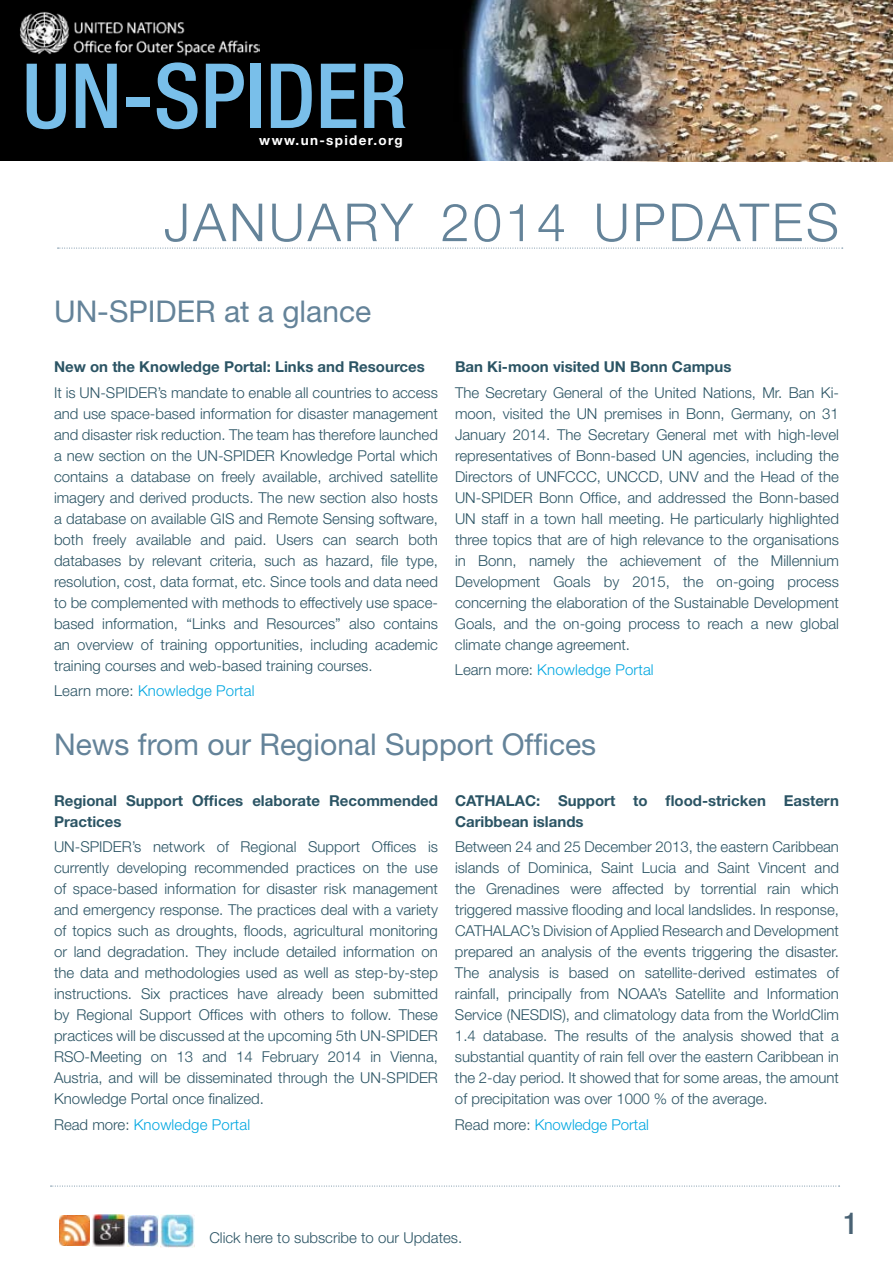
<style>
.page{position:relative;width:893px;height:1263px;background:#fff}
.page>*{position:absolute;margin:0;border:0;box-sizing:border-box;transform-origin:0 0}
.t1{font:500 condensed 90px "Helvetica Neue";color:#79bfea}
.t2{font:300 52.5px "Helvetica Neue";letter-spacing:.055em;color:#648399}
.t3{font:30px "Helvetica Neue";color:#648399}
.t4{font:500 condensed 30px "Helvetica Neue";color:#496274}
.t5{font:300 15px/21px "Helvetica Neue";color:#2b5464;text-align:justify}
.t6{font:700 15px/21px "Helvetica Neue";color:#2b5464}
.t7{font:300 15px "Helvetica Neue";letter-spacing:.01em;color:#00a7e1}
.t8{font:700 13.5px "Helvetica Neue";letter-spacing:.1em;color:#fff}
.s1{color:#2b5464}
</style>
<div class="page">
<svg style="left:51px;top:1186px;width:789px;height:1px"></svg>
<img style="left:60px;top:1215px;width:29px;height:30px">
<img style="left:92px;top:1214px;width:33px;height:32px">
<img style="left:128px;top:1215px;width:31px;height:31px">
<img style="left:161px;top:1214px;width:34px;height:33px">
<div style="left:0;top:0;width:410px;height:161px;background:#000"></div>
<img style="left:410px;top:0;width:185px;height:161px">
<img style="left:595px;top:0;width:298px;height:162px">
<img style="left:19px;top:6px;width:241px;height:53px">
<svg style="left:58px;top:248px;width:785px;height:1px"></svg>
<h1 class="t1" style="left:22px;top:42px;width:387px">UN-SPIDER</h1>
<p class="t8" style="left:259px;top:131px;width:145px">www.un-spider.org</p>
<h2 class="t2" style="left:164px;top:190px;width:677px">January 2014 Updates</h2>
<h3 class="t3" style="left:54px;top:293px;width:319px">UN-SPIDER at a glance</h3>
<p class="t6" style="left:54px;top:356px;width:372px">New on the Knowledge Portal: Links and Resources</p>
<p class="t5" style="left:54px;top:381px;width:85px">It is UN-SPIDER</p>
<p class="t5" style="left:54px;top:381px;width:385px;text-indent:103px">’s mandate to enable all countries to access and use space-based information for disaster management and disaster risk reduction. The team has therefore launched a new section on the UN-SPIDER</p>
<p class="t5" style="left:54px;top:444px;width:385px;text-indent:226px">Knowledge Portal which contains a database on freely available, archived satellite imagery and derived products. The new section also hosts a database on available GIS and Remote Sensing software, both freely available and paid. Users can search both databases by relevant criteria, such as hazard, file type, resolution, cost, data format, etc. Since tools and data need to be complemented with methods to effectively use space&shy;based information, “Links and Resources” also contains an overview of training opportunities, including academic training courses and web-based training courses.</p>
<p class="t7" style="left:54px;top:681px;width:202px"><span class="s1">Learn more:</span> Knowledge Portal</p>
<p class="t6" style="left:455px;top:356px;width:278px">Ban Ki-moon visited UN Bonn Campus</p>
<p class="t5" style="left:455px;top:381px;width:385px">The Secretary General of the United Nations, Mr. Ban Ki&shy;moon, visited the UN premises in Bonn, Germany, on 31<br>January 2014. The Secretary General met with high-level representatives of Bonn-based UN agencies, including the Directors of UNFCCC, UNCCD, UNV and the Head of the UN-SPIDER</p>
<p class="t5" style="left:455px;top:486px;width:386px;text-indent:84px">Bonn Office, and addressed the Bonn-based UN staff in a town hall meeting. He particularly highlighted three topics that are of high relevance to the organisations in Bonn, namely the achievement of the Millennium Development Goals by 2015, the on-going process concerning the elaboration of the Sustainable Development Goals, and the on-going process to reach a new global climate change agreement.</p>
<p class="t7" style="left:455px;top:660px;width:200px"><span class="s1">Learn more:</span> Knowledge Portal</p>
<h3 class="t3" style="left:54px;top:727px;width:544px">News from our Regional Support Offices</h3>
<p class="t6" style="left:54px;top:790px;width:385px">Regional Support Offices elaborate Recommended<br>Practices</p>
<p class="t5" style="left:54px;top:836px;width:59px">UN-SPIDER</p>
<p class="t6" style="left:455px;top:790px;width:385px">CATHALAC: Support to flood-stricken Eastern<br>Caribbean islands</p>
<p class="t5" style="left:455px;top:836px;width:385px">Between 24 and 25 December 2013, the eastern Caribbean islands of Dominica, Saint Lucia and Saint Vincent and the Grenadines were affected by torrential rain which triggered massive flooding and local landslides. In response, CATHALAC’s Division of Applied Research and Development prepared an analysis of the events triggering the disaster.<br>The analysis is based on satellite-derived estimates of rainfall, principally from NOAA’s Satellite and Information Service (NESD</p>
<p class="t5" style="left:54px;top:836px;width:385px;text-align:left;text-indent:78px">’s network of Regional Support Offices is currently developing recommended practices on the use of space-based information for disaster risk management and emergency response. The practices deal with a variety of topics such as droughts, floods, agricultural monitoring or land degradation. They include detailed information on the data and methodologies used as well as step-by-step instructions. Six practices have already been submitted by Regional Support Offices with others to follow. These practices will be discussed at the upcoming 5th UN-SPIDER RSO-Meeting on 13 and 14 February 2014 in Vienna, Austria, and will be disseminated through the UN-SPIDER Knowledge Portal once finalized.</p>
<p class="t7" style="left:54px;top:1115px;width:198px"><span class="s1">Read more:</span> Knowledge Portal</p>
<p class="t5" style="left:455px;top:1004px;width:385px;text-indent:95px">IS), and climatology data from the WorldClim 1.4 database. The results of the analysis showed that a substantial quantity of rain fell over the eastern Caribbean in the 2-day period. It showed that for some areas, the amount of precipitation was over 1000 % of the average.</p>
<p class="t7" style="left:455px;top:1115px;width:195px"><span class="s1">Read more:</span> Knowledge Portal</p>
<p class="t5" style="left:209px;top:1227px;width:254px">Click here to subscribe to our Updates.</p>
<h3 class="t4" style="left:843px;top:1206px;width:16px">1</h3>
</div>
